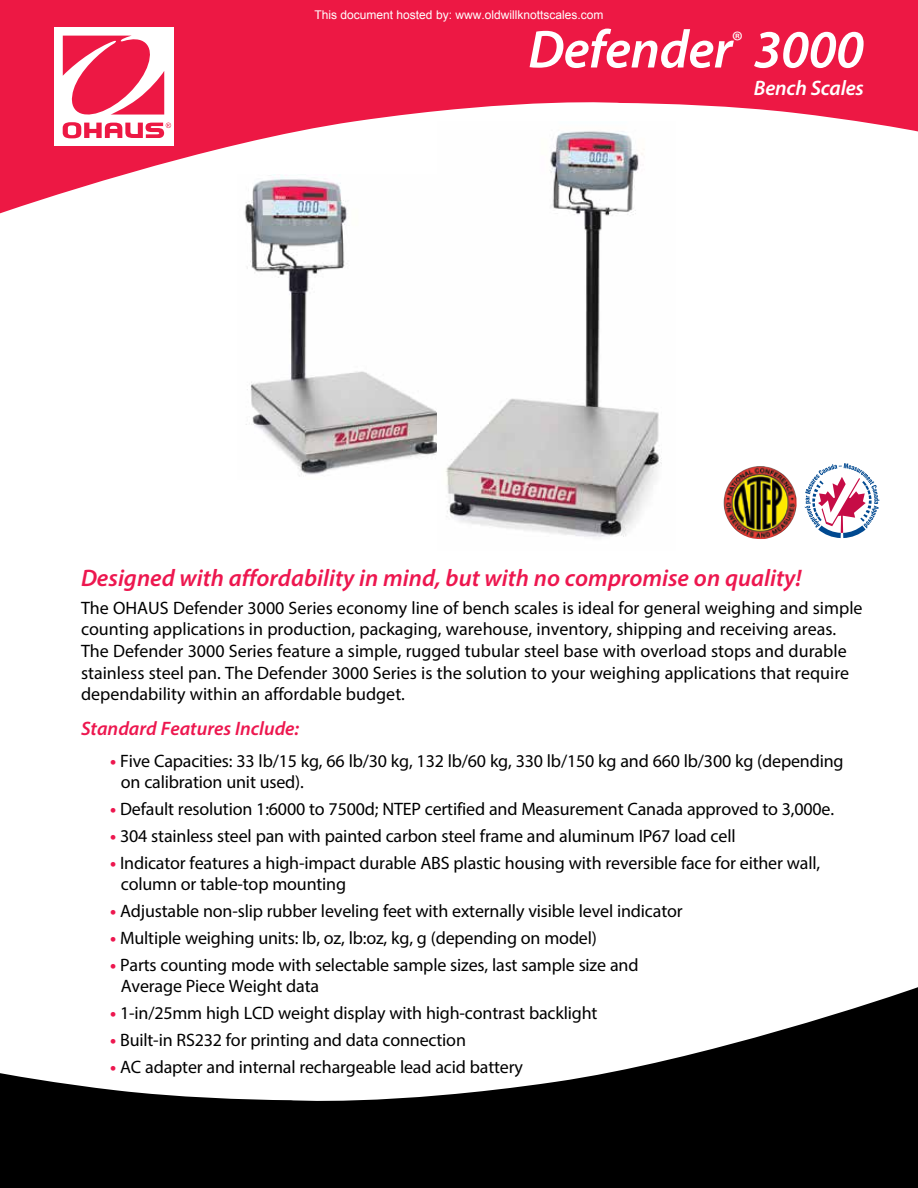
<style>
.page{position:relative;width:918px;height:1188px;background:#fff}
.page>*{position:absolute;margin:0;border:0;box-sizing:border-box;transform-origin:0 0}
.t1{font:italic 600 54px "Myriad Pro";letter-spacing:-.01em;color:#fff}
.t2{font:italic 600 24px "Myriad Pro";color:#ed174f}
.t3{font:italic 600 21px "Myriad Pro";letter-spacing:-.01em;color:#fff}
.t4{font:italic 600 19.5px "Myriad Pro";color:#ed174f}
.t5{font:18px/21.6px "Myriad Pro";letter-spacing:-.01em;color:#000}
.t6{font:12px "Arial";color:#fff}
.s1{font-weight:700;color:#ed174f}
</style>
<div class="page">
<img style="left:246px;top:222px;width:191px;height:254px">
<img style="left:446px;top:222px;width:216px;height:315px">
<svg style="left:0;top:0;width:918px;height:222px;fill:#ed1844"></svg>
<div style="left:54px;top:27px;width:120px;height:119px;background:#fff"></div>
<svg style="left:63px;top:36px;width:108px;height:102px"></svg>
<svg style="left:0;top:987px;width:918px;height:201px;fill:#000"></svg>
<img style="left:724px;top:466px;width:73px;height:73px">
<svg style="left:805px;top:463px;width:74px;height:75px"></svg>
<p class="t6" style="left:315px;top:7px;width:290px">This document hosted by: www.oldwillknottscales.com</p>
<h1 class="t1" style="left:528px;top:15px;width:337px">Defender<sup>®</sup> 3000</h1>
<p class="t3" style="left:754px;top:74px;width:111px">Bench Scales</p>
<h2 class="t2" style="left:81px;top:562px;width:722px">Designed with affordability in mind, but with no compromise on quality!</h2>
<p class="t5" style="left:81px;top:597px;width:783px">The OHAUS Defender 3000 Series economy line of bench scales is ideal for general weighing and simple counting applications in production, packaging, warehouse, inventory, shipping and receiving areas.<br>The Defender 3000 Series feature a simple, rugged tubular steel base with overload stops and durable stainless steel pan. The Defender 3000 Series is the solution to your weighing applications that require dependability within an affordable budget.</p>
<p class="t4" style="left:81px;top:716px;width:220px">Standard Features Include:</p>
<p class="t5" style="left:121px;top:750px;width:724px;line-height:21px;text-indent:-11px"><span class="s1">•</span> Five Capacities: 33 lb/15 kg, 66 lb/30 kg, 132 lb/60 kg, 330 lb/150 kg and 660 lb/300 kg (depending on calibration unit used).</p>
<p class="t5" style="left:110px;top:798px;width:725px"><span class="s1">•</span> Default resolution 1:6000 to 7500d; NTEP certified and Measurement Canada approved to 3,000e.</p>
<p class="t5" style="left:110px;top:825px;width:627px"><span class="s1">•</span> 304 stainless steel pan with painted carbon steel frame and aluminum IP67 load cell</p>
<p class="t5" style="left:121px;top:852px;width:701px;line-height:21px;text-indent:-11px"><span class="s1">•</span> Indicator features a high-impact durable ABS plastic housing with reversible face for either wall, column or table-top mounting</p>
<p class="t5" style="left:110px;top:900px;width:574px"><span class="s1">•</span> Adjustable non-slip rubber leveling feet with externally visible level indicator</p>
<p class="t5" style="left:110px;top:927px;width:488px"><span class="s1">•</span> Multiple weighing units: lb, oz, lb:oz, kg, g (depending on model)</p>
<p class="t5" style="left:121px;top:954px;width:519px;line-height:21px;text-indent:-11px"><span class="s1">•</span> Parts counting mode with selectable sample sizes, last sample size and<br>Average Piece Weight data</p>
<p class="t5" style="left:110px;top:1002px;width:489px"><span class="s1">•</span> 1-in/25mm high LCD weight display with high-contrast backlight</p>
<p class="t5" style="left:110px;top:1029px;width:357px"><span class="s1">•</span> Built-in RS232 for printing and data connection</p>
<p class="t5" style="left:110px;top:1056px;width:414px"><span class="s1">•</span> AC adapter and internal rechargeable lead acid battery</p>
</div>
